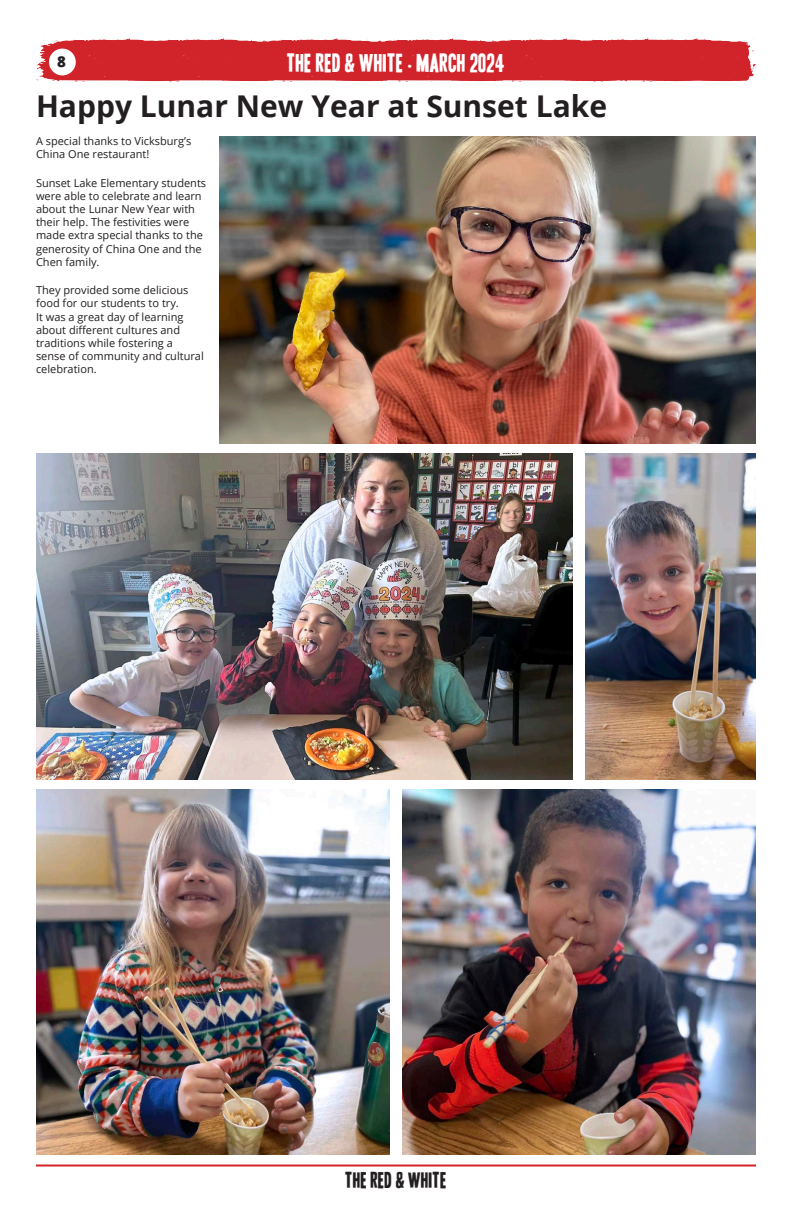
<style>
.page{position:relative;width:792px;height:1224px;background:#fff}
.page>*{position:absolute;margin:0;border:0;box-sizing:border-box;transform-origin:0 0}
.t1{font:700 30px "Open Sans";color:#231f20}
.t2{font:23px "Vivela Rivoluzione Vivela Rivoluz";color:#fff}
.t3{font:20px "Vivela Rivoluzione Vivela Rivoluz";color:#231f20}
.t4{font:800 15px "Open Sans";color:#231f20}
.t5{font:11px/13.2px "Open Sans";color:#231f20}
.s1{font-family:"Open Sans";font-weight:800;font-size:16px}
</style>
<div class="page">
<hr style="left:36px;top:1165px;width:720px;height:2px;background:#d1232a">
<img style="left:36px;top:38px;width:720px;height:44px">
<div style="left:49px;top:49px;width:27px;height:26px;background:#fff;border-radius:50%"></div>
<img style="left:36px;top:453px;width:537px;height:326px">
<img style="left:585px;top:453px;width:171px;height:326px">
<img style="left:402px;top:789px;width:354px;height:366px">
<img style="left:37px;top:789px;width:353px;height:366px">
<img style="left:219px;top:137px;width:537px;height:306px">
<h2 class="t2" style="left:287px;top:53px;width:220px">THE RED &amp; WHITE <span class="s1">·</span> MARCH 2024</h2>
<h3 class="t4" style="left:57px;top:50px;width:10px">8</h3>
<p class="t1" style="left:36px;top:85px;width:573px">Happy Lunar New Year at Sunset Lake</p>
<p class="t5" style="left:36px;top:134px;width:157px">A special thanks to Vicksburg’s<br>China One restaurant!</p>
<p class="t5" style="left:36px;top:176px;width:172px">Sunset Lake Elementary students were able to celebrate and learn about the Lunar New Year with their help. The festivities were made extra special thanks to the generosity of China One and the<br>Chen family.</p>
<p class="t5" style="left:36px;top:283px;width:169px">They provided some delicious food for our students to try.<br>It was a great day of learning about different cultures and traditions while fostering a sense of community and cultural celebration.</p>
<h3 class="t3" style="left:345px;top:1171px;width:103px">THE RED &amp; WHITE</h3>
</div>
